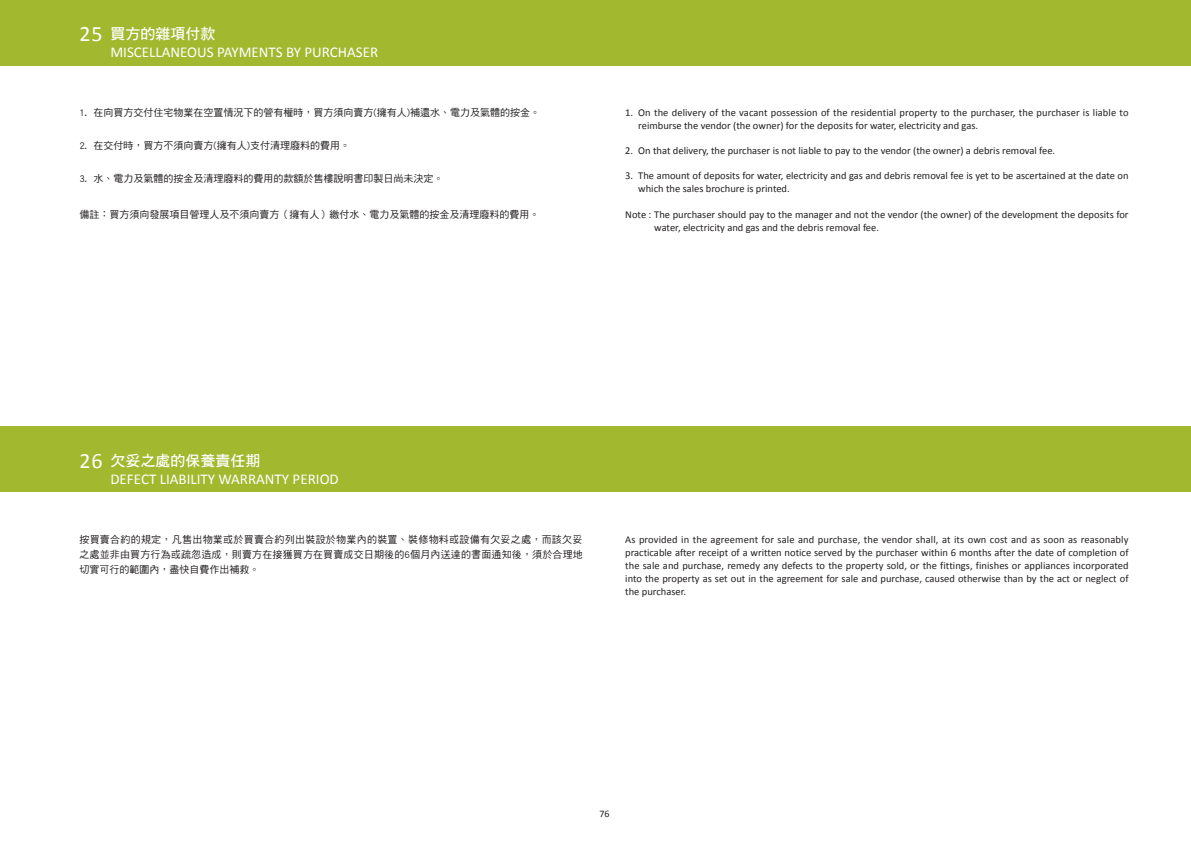
<style>
.page{position:relative;width:1191px;height:842px;background:#fff}
.page>*{position:absolute;margin:0;border:0;box-sizing:border-box;transform-origin:0 0}
.t1{font:15px "Calibri";color:#fff}
.t2{font:15px "DF Hei Std W7";color:#fff}
.t3{font:10.5px/13px "Calibri";color:#231f20}
.t4{font:10px/15px "DF Hei Std W5";color:#231f20;text-align:justify}
.t5{font:10px "Calibri";color:#231f20}
.s1{font-family:"Calibri";font-size:22px}
</style>
<div class="page">
<div style="left:0;top:0;width:1191px;height:65px;background:#a2b82f"></div>
<div style="left:0;top:427px;width:1191px;height:65px;background:#a2b82f"></div>
<h1 class="t2" style="left:79px;top:26px;width:137px"><span class="s1">25</span> 買方的雜項付款</h1>
<h1 class="t1" style="left:110px;top:43px;width:269px">MISCELLANEOUS PAYMENTS BY PURCHASER</h1>
<p class="t4" style="left:79px;top:105px;width:462px">1. 在向買方交付住宅物業在空置情況下的管有權時，買方須向賣方(擁有人)補還水、電力及氣體的按金。</p>
<p class="t4" style="left:79px;top:138px;width:272px">2. 在交付時，買方不須向賣方(擁有人)支付清理廢料的費用。</p>
<p class="t4" style="left:79px;top:171px;width:366px">3. 水、電力及氣體的按金及清理廢料的費用的款額於售樓說明書印製日尚未決定。</p>
<p class="t4" style="left:79px;top:207px;width:462px">備註：買方須向發展項目管理人及不須向賣方（擁有人）繳付水、電力及氣體的按金及清理廢料的費用。</p>
<p class="t3" style="left:638px;top:106px;width:492px;text-indent:-13px">1. On the delivery of the vacant possession of the residential property to the purchaser, the purchaser is liable to reimburse the vendor (the owner) for the deposits for water, electricity and gas.</p>
<p class="t3" style="left:625px;top:144px;width:431px">2. On that delivery, the purchaser is not liable to pay to the vendor (the owner) a debris removal fee.</p>
<p class="t3" style="left:638px;top:169px;width:492px;text-indent:-13px">3. The amount of deposits for water, electricity and gas and debris removal fee is yet to be ascertained at the date on which the sales brochure is printed.</p>
<p class="t3" style="left:654px;top:208px;width:476px;text-indent:-29px">Note : The purchaser should pay to the manager and not the vendor (the owner) of the development the deposits for water, electricity and gas and the debris removal fee.</p>
<h1 class="t2" style="left:79px;top:453px;width:182px"><span class="s1">26</span> 欠妥之處的保養責任期</h1>
<h1 class="t1" style="left:110px;top:470px;width:230px">DEFECT LIABILITY WARRANTY PERIOD</h1>
<p class="t4" style="left:79px;top:532px;width:505px">按買賣合約的規定，凡售出物業或於買賣合約列出裝設於物業內的裝置、裝修物料或設備有欠妥之處，而該欠妥之處並非由買方行為或疏忽造成，則賣方在接獲買方在買賣成交日期後的6個月內送達的書面通知後，須於合理地切實可行的範圍內，盡快自費作出補救。</p>
<p class="t3" style="left:625px;top:532px;width:505px;text-align:justify">As provided in the agreement for sale and purchase, the vendor shall, at its own cost and as soon as reasonably practicable after receipt of a written notice served by the purchaser within 6 months after the date of completion of the sale and purchase, remedy any defects to the property sold, or the fittings, finishes or appliances incorporated into the property as set out in the agreement for sale and purchase, caused otherwise than by the act or neglect of the purchaser.</p>
<p class="t5" style="left:599px;top:807px;width:12px">76</p>
</div>
